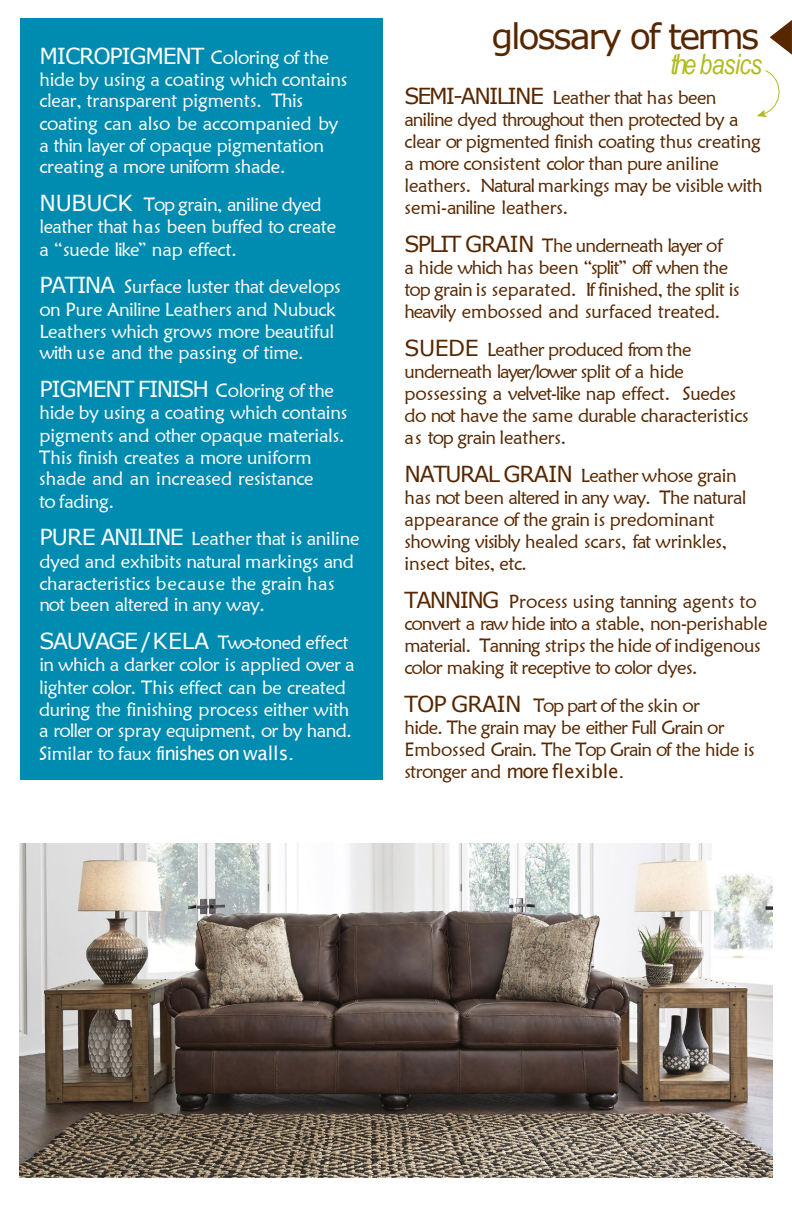
<style>
.page{position:relative;width:792px;height:1224px;background:#fff}
.page>*{position:absolute;margin:0;border:0;box-sizing:border-box;transform-origin:0 0}
.t1{font:35px "Verdana";letter-spacing:-.065em;color:#572700}
.t2{font:italic 28px "Arial Narrow";letter-spacing:-.02em;color:#afbc21}
.t3{font:22px "Verdana";letter-spacing:-.065em;color:#fff}
.t4{font:19px/22px "Maiandra GD";letter-spacing:-.025em;color:#572700}
.t5{font:19px/22px "Maiandra GD";letter-spacing:-.015em;color:#fff}
.t6{font:19px/22px "Maiandra GD";letter-spacing:-.045em;color:#572700}
.s1{font-family:"Verdana";font-size:22px}
.s2{font-family:"Maiandra GD";font-size:19px}
.s3{font-family:"Lucida Sans"}
</style>
<div class="page">
<svg style="left:770px;top:20px;width:22px;height:35px"></svg>
<div style="left:20px;top:18px;width:363px;height:761px;background:#008bb0"></div>
<svg style="left:757px;top:70px;width:23px;height:47px"></svg>
<img style="left:19px;top:844px;width:754px;height:334px">
<p class="t5" style="left:39px;top:46px;width:309px"><span class="s1">MICROPIGMENT</span> Coloring of the hide by using a coating which contains clear, transparent pigments. This coating can also be accompanied by a thin layer of opaque pigmentation creating a more uniform shade.</p>
<p class="t5" style="left:39px;top:193px;width:298px"><span class="s1">NUBUCK</span> Top grain, aniline dyed leather that has been buffed to create a “suede like” nap effect.</p>
<p class="t5" style="left:39px;top:276px;width:303px"><span class="s1">PATINA</span> Surface luster that develops on Pure Aniline Leathers and Nubuck Leathers which grows more beautiful with use and the passing of time.</p>
<p class="t3" style="left:39px;top:374px;width:296px">PIGMENT FINISH <span class="s2">Coloring of the</span></p>
<p class="t5" style="left:39px;top:402px;width:309px">hide by using a coating which contains pigments and other opaque materials.<br>This finish creates a more uniform shade and an increased resistance</p>
<p class="t5" style="left:39px;top:490px;width:76px">to fading.</p>
<p class="t5" style="left:39px;top:528px;width:322px"><span class="s1">PURE ANILINE</span> Leather that is aniline dyed and exhibits natural markings and characteristics because the grain has not been altered in any way.</p>
<p class="t5" style="left:39px;top:631px;width:317px"><span class="s1">SAUVAGE /KELA</span> Two-toned effect in which a darker color is applied over a lighter color. This effect can be created during the finishing process either with a roller or spray equipment, or by hand.<br>Similar to faux f<span class="s3">inishes on walls.</span></p>
<h2 class="t1" style="left:491px;top:12px;width:270px">glossary of terms</h2>
<p class="t2" style="left:670px;top:45px;width:93px">the basics</p>
<p class="t4" style="left:405px;top:86px;width:359px"><span class="s1">SEMI-ANILINE</span> Leather that has been aniline dyed throughout then protected by a clear or pigmented finish coating thus creating a more consistent color than pure aniline leathers. Naturalmarkings may be visible with semi-aniline leathers.</p>
<p class="t4" style="left:405px;top:234px;width:325px"><span class="s1">SPLIT GRAIN</span> The underneath layer of a hide which has been “split” off when the</p>
<p class="t4" style="left:405px;top:278px;width:337px">top grain is separated. If finished, the split is heavily embossed and surfaced treated.</p>
<p class="t4" style="left:405px;top:338px;width:346px"><span class="s1">SUEDE</span> Leather produced from the underneath layer/lower split of a hide possessing a velvet-like nap effect. Suedes do not have the same durable characteristics as top grain leathers.</p>
<p class="t4" style="left:405px;top:464px;width:344px"><span class="s1">NATURAL GRAIN</span> Leather whose grain has not been altered in any way. The natural appearance of the grain is predominant showing visibly healed scars, fat wrinkles, insect bites, etc.</p>
<p class="t4" style="left:405px;top:590px;width:364px"><span class="s1">TANNING</span> Process using tanning agents to convert a raw hide into a stable, non-perishable material. Tanning strips the hide of indigenous color making it receptive to color dyes.</p>
<p class="t6" style="left:405px;top:694px;width:322px"><span class="s1">TOP GRAIN</span> Top part of the skin or hide. The grain may be either Full Grain or</p>
<p class="t4" style="left:405px;top:738px;width:351px">Embossed Grain. The Top Grain of the hide is stronger and <span class="s3">moreflexible.</span></p>
</div>
